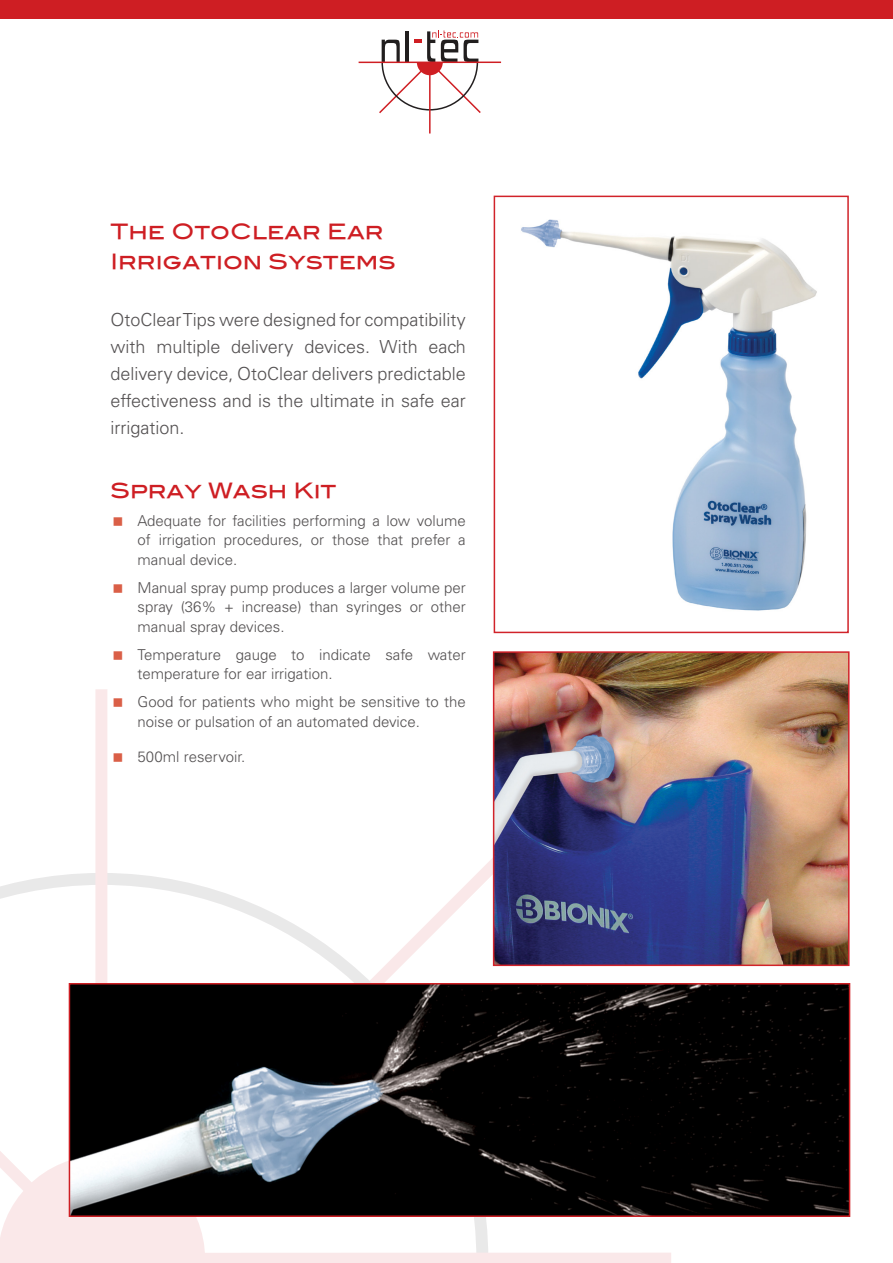
<style>
.page{position:relative;width:893px;height:1263px;background:#fff}
.page>*{position:absolute;margin:0;border:0;box-sizing:border-box;transform-origin:0 0}
.t1{font:21px/30px "Blair Md ITCTT Medium";color:#ce1e23}
.t2{font:300 18px/27px "Univers";color:#535051;text-align:justify}
.t3{font:300 15px/19.5px "Univers";color:#535051;text-align:justify}
</style>
<div class="page">
<div style="left:0;top:0;width:893px;height:18px;background:#ce1e23"></div>
<svg style="left:0;top:867px;width:494px;height:385px"></svg>
<svg style="left:0;top:1155px;width:205px;height:97px"></svg>
<div style="left:0;top:1252px;width:671px;height:11px;background:#fae8e9"></div>
<div style="left:95px;top:689px;width:12px;height:570px;background:#fae8e9"></div>
<svg style="left:377px;top:30px;width:105px;height:84px"></svg>
<hr style="left:359px;top:62px;width:142px;height:1px;background:#cf1e23">
<hr style="left:429px;top:62px;width:2px;height:71px;background:#cf1e23">
<img style="left:521px;top:219px;width:296px;height:392px">
<div style="left:494px;top:196px;width:355px;height:437px;border:2px solid #d1232a"></div>
<img style="left:496px;top:654px;width:350px;height:309px">
<div style="left:493px;top:651px;width:356px;height:315px;border:2px solid #d1232a"></div>
<img style="left:72px;top:986px;width:775px;height:228px">
<div style="left:69px;top:983px;width:781px;height:234px;border:2px solid #ce1e23"></div>
<p class="t1" style="left:111px;top:214px;width:286px">The OtoClear Ear<br>Irrigation Systems</p>
<p class="t2" style="left:111px;top:306px;width:357px">OtoClear Tips were designed for compatibility with multiple delivery devices. With each delivery device, OtoClear delivers predictable effectiveness and is the ultimate in safe ear irrigation.</p>
<p class="t1" style="left:111px;top:473px;width:227px">Spray Wash Kit</p>
<p class="t3" style="left:138px;top:511px;width:330px">Adequate for facilities performing a low volume of irrigation procedures, or those that prefer a manual device.</p>
<p class="t3" style="left:138px;top:578px;width:330px">Manual spray pump produces a larger volume per spray (36% + increase) than syringes or other manual spray devices.</p>
<p class="t3" style="left:138px;top:645px;width:330px">Temperature gauge to indicate safe water temperature for ear irrigation.</p>
<p class="t3" style="left:138px;top:692px;width:330px">Good for patients who might be sensitive to the noise or pulsation of an automated device.</p>
<p class="t3" style="left:138px;top:747px;width:109px">500ml reservoir.</p>
</div>
